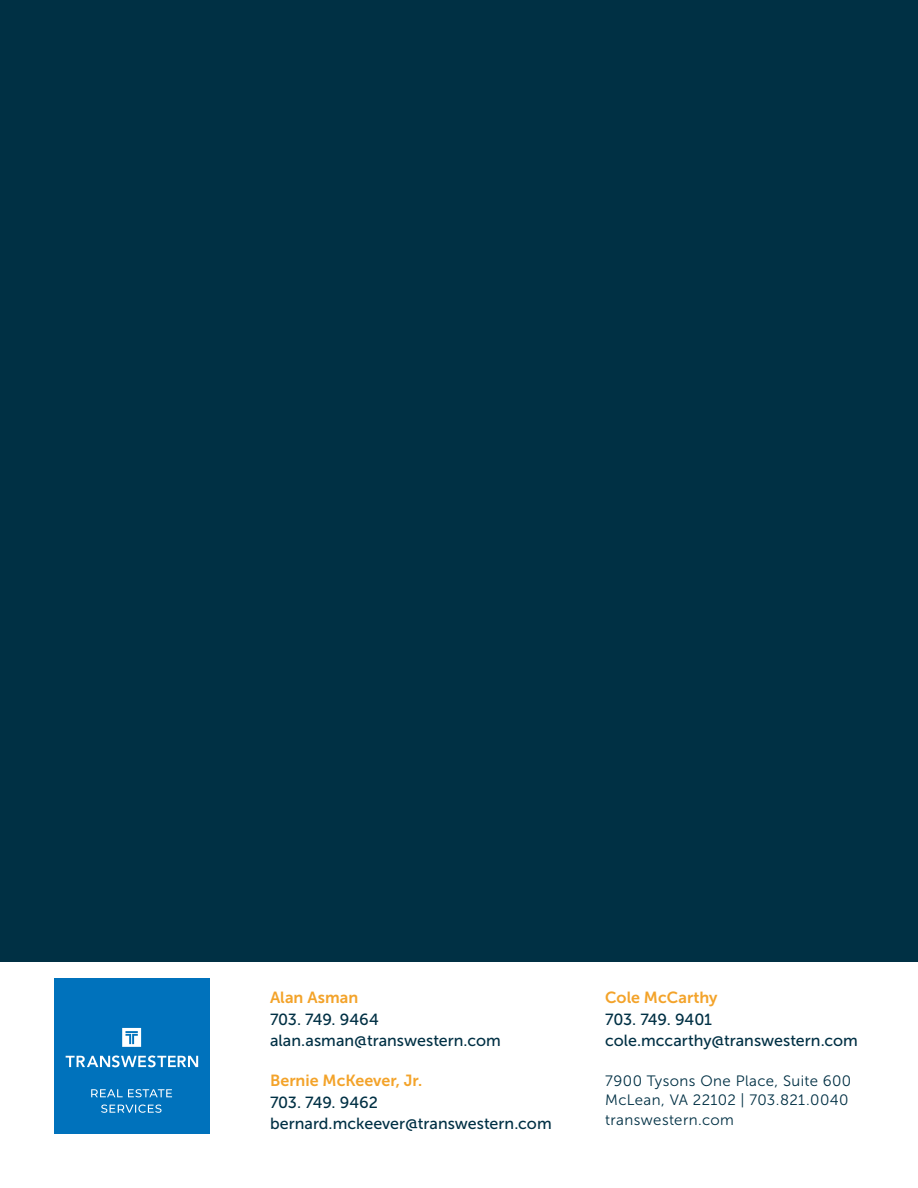
<style>
.page{position:relative;width:918px;height:1188px;background:#fff}
.page>*{position:absolute;margin:0;border:0;box-sizing:border-box;transform-origin:0 0}
.t1{font:16.05px "Museo Sans 500";color:#003044}
.t2{font:16.05px "Museo Sans 700";color:#f3a32a}
.t3{font:15px/19.5px "Museo Sans 300";letter-spacing:.025em;color:#003044}
</style>
<div class="page">
<div style="left:0;top:0;width:918px;height:961px;background:#003044"></div>
<div style="left:54px;top:978px;width:156px;height:156px;background:#0072bc"></div>
<svg style="left:101px;top:1105px;width:61px;height:8px"></svg>
<svg style="left:91px;top:1089px;width:81px;height:8px"></svg>
<svg style="left:122px;top:1028px;width:19px;height:19px"></svg>
<svg style="left:66px;top:1055px;width:132px;height:12px"></svg>
<p class="t2" style="left:270px;top:989px;width:90px">Alan Asman</p>
<p class="t1" style="left:270px;top:1011px;width:110px">703. 749. 9464</p>
<p class="t1" style="left:270px;top:1032px;width:232px">alan.asman@transwestern.com</p>
<p class="t2" style="left:270px;top:1072px;width:154px">Bernie McKeever, Jr.</p>
<p class="t1" style="left:270px;top:1094px;width:109px">703. 749. 9462</p>
<p class="t1" style="left:270px;top:1115px;width:283px">bernard.mckeever@transwestern.com</p>
<p class="t2" style="left:605px;top:989px;width:114px">Cole McCarthy</p>
<p class="t1" style="left:605px;top:1011px;width:108px">703. 749. 9401</p>
<p class="t1" style="left:605px;top:1032px;width:254px">cole.mccarthy@transwestern.com</p>
<p class="t3" style="left:605px;top:1071px;width:248px">7900 Tysons One Place, Suite 600<br>McLean, VA 22102 | 703.821.0040</p>
<p class="t3" style="left:605px;top:1110px;width:130px">transwestern.com</p>
</div>
